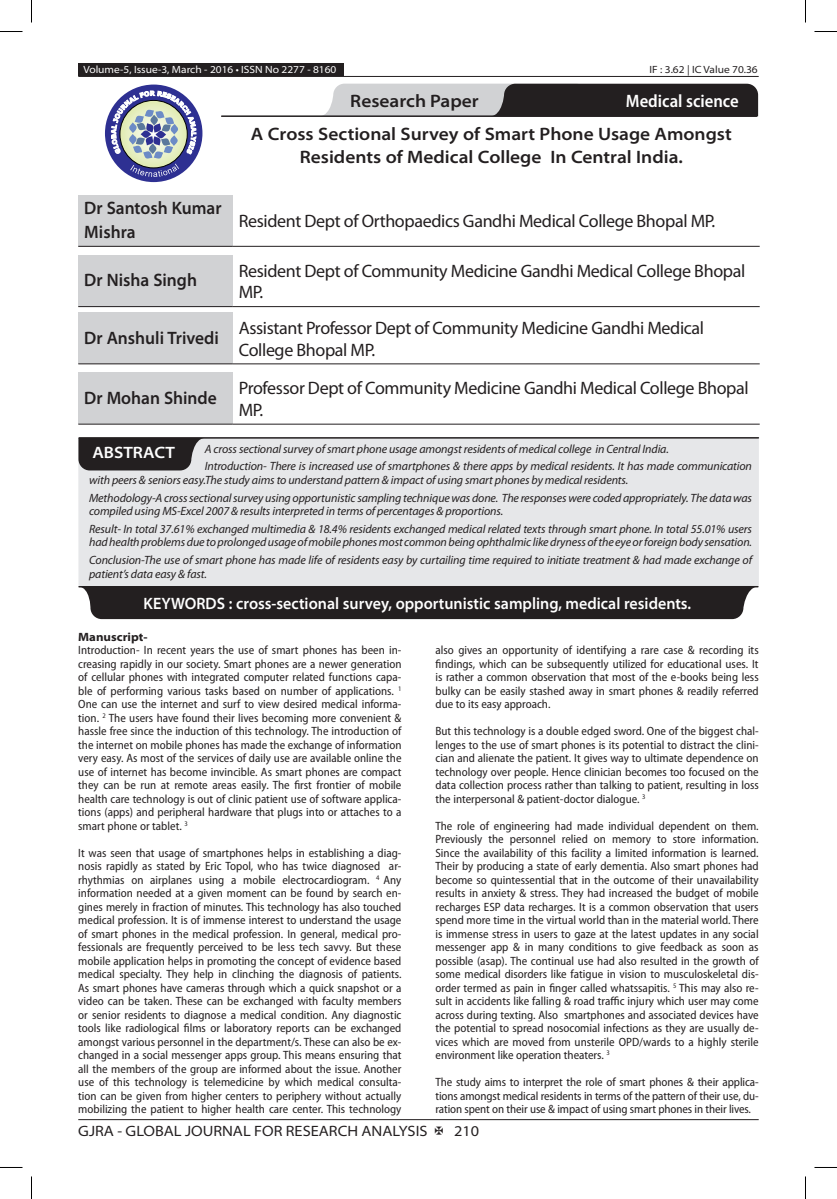
<style>
.page{position:relative;width:837px;height:1199px;background:#fff}
.page>*{position:absolute;margin:0;border:0;box-sizing:border-box;transform-origin:0 0}
.t1{font:18px/21.6px "Myriad Pro";letter-spacing:-.02em;color:#231f20}
.t2{font:600 semi-expanded 18px/23.4px "Myriad Pro";color:#231f20;text-align:center}
.t3{font:600 semi-expanded 18px/23.4px "Myriad Pro";color:#231f20;scale:.9 1}
.t4{font:600 semi-condensed 18px "Myriad Pro";color:#fff}
.t5{font:600 semi-expanded 16.5px "Myriad Pro";color:#fff;scale:.9 1}
.t6{font:600 semi-expanded 16.5px "Myriad Pro";color:#fff}
.t7{font:semi-expanded 15px "Myriad Pro";color:#231f20}
.t8{font:semi-condensed 12px/13.5px "Myriad Pro";color:#231f20;text-align:justify}
.t9{font:italic 12px/17.7px "Myriad Pro";letter-spacing:-.01em;color:#231f20}
.t10{font:700 semi-expanded 12px "Myriad Pro";color:#231f20}
.t11{font:semi-expanded 10.5px "Myriad Pro";color:#fff}
.t12{font:semi-expanded 10.5px "Myriad Pro";color:#231f20}
</style>
<div class="page">
<hr style="left:78px;top:1119px;width:681px;height:1px;background:#231f20">
<div style="left:78px;top:63px;width:266px;height:13px;background:#231f20"></div>
<hr style="left:78px;top:76px;width:681px;height:1px;background:#231f20">
<svg style="left:324px;top:84px;width:434px;height:32px;background:#6c6a6b"></svg>
<hr style="left:222px;top:115px;width:535px;height:2px;background:#231f20">
<div style="left:105px;top:85px;width:97px;height:97px;background:#2e3092;border-radius:50%"></div>
<svg style="left:111px;top:91px;width:85px;height:86px"></svg>
<div style="left:78px;top:195px;width:155px;height:51px;background:#d1d2d4"></div>
<hr style="left:78px;top:246px;width:155px;height:1px;background:#231f20">
<hr style="left:233px;top:246px;width:527px;height:1px;background:#231f20">
<div style="left:78px;top:437px;width:681px;height:148px;background:#e6e7e9"></div>
<hr style="left:79px;top:437px;width:679px;height:1px;background:#231f20">
<svg style="left:78px;top:438px;width:127px;height:32px;background:#373335"></svg>
<hr style="left:79px;top:586px;width:679px;height:1px;background:#231f20">
<div style="left:79px;top:587px;width:678px;height:32px;background:#231f20"></div>
<div style="left:78px;top:255px;width:155px;height:51px;background:#d1d2d4"></div>
<hr style="left:78px;top:306px;width:155px;height:1px;background:#231f20">
<hr style="left:233px;top:306px;width:527px;height:1px;background:#231f20">
<div style="left:78px;top:312px;width:155px;height:52px;background:#d1d2d4"></div>
<hr style="left:78px;top:363px;width:155px;height:1px;background:#231f20">
<hr style="left:233px;top:363px;width:527px;height:1px;background:#231f20">
<div style="left:78px;top:372px;width:155px;height:52px;background:#d1d2d4"></div>
<hr style="left:78px;top:424px;width:155px;height:1px;background:#231f20">
<hr style="left:233px;top:424px;width:527px;height:1px;background:#231f20">
<svg style="left:0;top:31px;width:22px;height:1px"></svg>
<svg style="left:814px;top:31px;width:23px;height:1px"></svg>
<svg style="left:0;top:1167px;width:22px;height:1px"></svg>
<svg style="left:814px;top:1167px;width:23px;height:1px"></svg>
<svg style="left:31px;top:0;width:1px;height:22px"></svg>
<svg style="left:31px;top:1176px;width:1px;height:22px"></svg>
<svg style="left:805px;top:0;width:1px;height:22px"></svg>
<svg style="left:805px;top:1176px;width:1px;height:22px"></svg>
<p class="t11" style="left:83px;top:64px;width:255px">Volume-5, Issue-3, March - 2016 • ISSN No 2277 - 8160</p>
<p class="t12" style="left:649px;top:64px;width:110px">IF : 3.62 | IC Value 70.36</p>
<h1 class="t2" style="left:350px;top:89px;width:130px">Research Paper</h1>
<h1 class="t4" style="left:626px;top:91px;width:114px">Medical science</h1>
<h1 class="t2" style="left:251px;top:122px;width:482px">A Cross Sectional Survey of Smart Phone Usage Amongst<br>Residents of Medical College In Central India.</h1>
<h1 class="t3" style="left:84px;top:197px;width:154px">Dr Santosh Kumar<br>Mishra</h1>
<h1 class="t1" style="left:239px;top:211px;width:478px">Resident Dept of Orthopaedics Gandhi Medical College Bhopal MP.</h1>
<h1 class="t3" style="left:84px;top:269px;width:127px">Dr Nisha Singh</h1>
<h1 class="t1" style="left:239px;top:260px;width:508px">Resident Dept of Community Medicine Gandhi Medical College Bhopal<br>MP.</h1>
<h1 class="t3" style="left:84px;top:326px;width:151px">Dr Anshuli Trivedi</h1>
<h1 class="t1" style="left:239px;top:317px;width:467px">Assistant Professor Dept of Community Medicine Gandhi Medical<br>College Bhopal MP.</h1>
<h1 class="t3" style="left:84px;top:386px;width:149px">Dr Mohan Shinde</h1>
<h1 class="t1" style="left:239px;top:378px;width:511px">Professor Dept of Community Medicine Gandhi Medical College Bhopal<br>MP.</h1>
<p class="t9" style="left:205px;top:440px;width:549px">A cross sectional survey of smart phone usage amongst residents of medical college in Central India.<br>Introduction- There is increased use of smartphones &amp; there apps by medical residents. It has made communication</p>
<p class="t9" style="left:89px;top:471px;width:664px">with peers &amp; seniors easy.The study aims to understand pattern &amp; impact of using smart phones by medical residents.<br>Methodology-A cross sectional survey using opportunistic sampling technique was done. The responses were coded appropriately. The data was</p>
<p class="t9" style="left:89px;top:502px;width:664px">compiled using MS-Excel 2007 &amp; results interpreted in terms of percentages &amp; proportions.<br>Result- In total 37.61% exchanged multimedia &amp; 18.4% residents exchanged medical related texts through smart phone. In total 55.01% users</p>
<p class="t9" style="left:89px;top:533px;width:664px">had health problems due to prolonged usage of mobile phones most common being ophthalmic like dryness of the eye or foreign body sensation.<br>Conclusion-The use of smart phone has made life of residents easy by curtailing time required to initiate treatment &amp; had made exchange of</p>
<p class="t9" style="left:89px;top:565px;width:119px">patient’s data easy &amp; fast.</p>
<h2 class="t6" style="left:92px;top:443px;width:84px">ABSTRACT</h2>
<h2 class="t5" style="left:144px;top:594px;width:610px">KEYWORDS : cross-sectional survey, opportunistic sampling, medical residents.</h2>
<p class="t10" style="left:78px;top:629px;width:71px">Manuscript-</p>
<p class="t8" style="left:78px;top:643px;width:325px">Introduction- In recent years the use of smart phones has been in&shy;creasing rapidly in our society. Smart phones are a newer generation of cellular phones with integrated computer related functions capa&shy;ble of performing various tasks based on number of applications. <sup>1<br></sup>One can use the internet and surf to view desired medical informa&shy;tion. <sup>2</sup> The users have found their lives becoming more convenient &amp; hassle free since the induction of this technology. The introduction of the internet on mobile phones has made the exchange of information very easy. As most of the services of daily use are available online the use of internet has become invincible. As smart phones are compact they can be run at remote areas easily. The first frontier of mobile health care technology is out of clinic patient use of software applica&shy;tions (apps) and peripheral hardware that plugs into or attaches to a smart phone or tablet. <sup>3</sup></p>
<p class="t8" style="left:78px;top:846px;width:325px">It was seen that usage of smartphones helps in establishing a diag&shy;nosis rapidly as stated by Eric Topol, who has twice diagnosed ar&shy;rhythmias on airplanes using a mobile electrocardiogram. <sup>4</sup> Any information needed at a given moment can be found by search en&shy;gines merely in fraction of minutes. This technology has also touched medical profession. It is of immense interest to understand the usage of smart phones in the medical profession. In general, medical pro&shy;fessionals are frequently perceived to be less tech savvy. But these mobile application helps in promoting the concept of evidence based medical specialty. They help in clinching the diagnosis of patients.<br>As smart phones have cameras through which a quick snapshot or a video can be taken. These can be exchanged with faculty members or senior residents to diagnose a medical condition. Any diagnostic tools like radiological films or laboratory reports can be exchanged amongst various personnel in the department/s. These can also be ex&shy;changed in a social messenger apps group. This means ensuring that all the members of the group are informed about the issue. Another use of this technology is telemedicine by which medical consulta&shy;tion can be given from higher centers to periphery without actually mobilizing the patient to higher health care center. This technology</p>
<p class="t8" style="left:435px;top:643px;width:325px">also gives an opportunity of identifying a rare case &amp; recording its findings, which can be subsequently utilized for educational uses. It is rather a common observation that most of the e-books being less bulky can be easily stashed away in smart phones &amp; readily referred due to its easy approach.</p>
<p class="t8" style="left:435px;top:724px;width:325px">But this technology is a double edged sword. One of the biggest chal&shy;lenges to the use of smart phones is its potential to distract the clini&shy;cian and alienate the patient. It gives way to ultimate dependence on technology over people. Hence clinician becomes too focused on the data collection process rather than talking to patient, resulting in loss the interpersonal &amp; patient-doctor dialogue. <sup>3</sup></p>
<p class="t8" style="left:435px;top:819px;width:325px">The role of engineering had made individual dependent on them.<br>Previously the personnel relied on memory to store information.<br>Since the availability of this facility a limited information is learned.<br>Their by producing a state of early dementia. Also smart phones had become so quintessential that in the outcome of their unavailability results in anxiety &amp; stress. They had increased the budget of mobile recharges ESP data recharges. It is a common observation that users spend more time in the virtual world than in the material world. There is immense stress in users to gaze at the latest updates in any social messenger app &amp; in many conditions to give feedback as soon as possible (asap). The continual use had also resulted in the growth of some medical disorders like fatigue in vision to musculoskeletal dis&shy;order termed as pain in finger called whatssapitis. <sup>5</sup> This may also re&shy;sult in accidents like falling &amp; road traffic injury which user may come across during texting. Also smartphones and associated devices have the potential to spread nosocomial infections as they are usually de&shy;vices which are moved from unsterile OPD/wards to a highly sterile environment like operation theaters. <sup>3</sup></p>
<p class="t8" style="left:435px;top:1075px;width:325px">The study aims to interpret the role of smart phones &amp; their applica&shy;tions amongst medical residents in terms of the pattern of their use, du&shy;ration spent on their use &amp; impact of using smart phones in their lives.</p>
<p class="t7" style="left:78px;top:1122px;width:351px">GJRA - GLOBAL JOURNAL FOR RESEARCH ANALYSIS</p>
<p class="t7" style="left:454px;top:1122px;width:27px">210</p>
</div>
